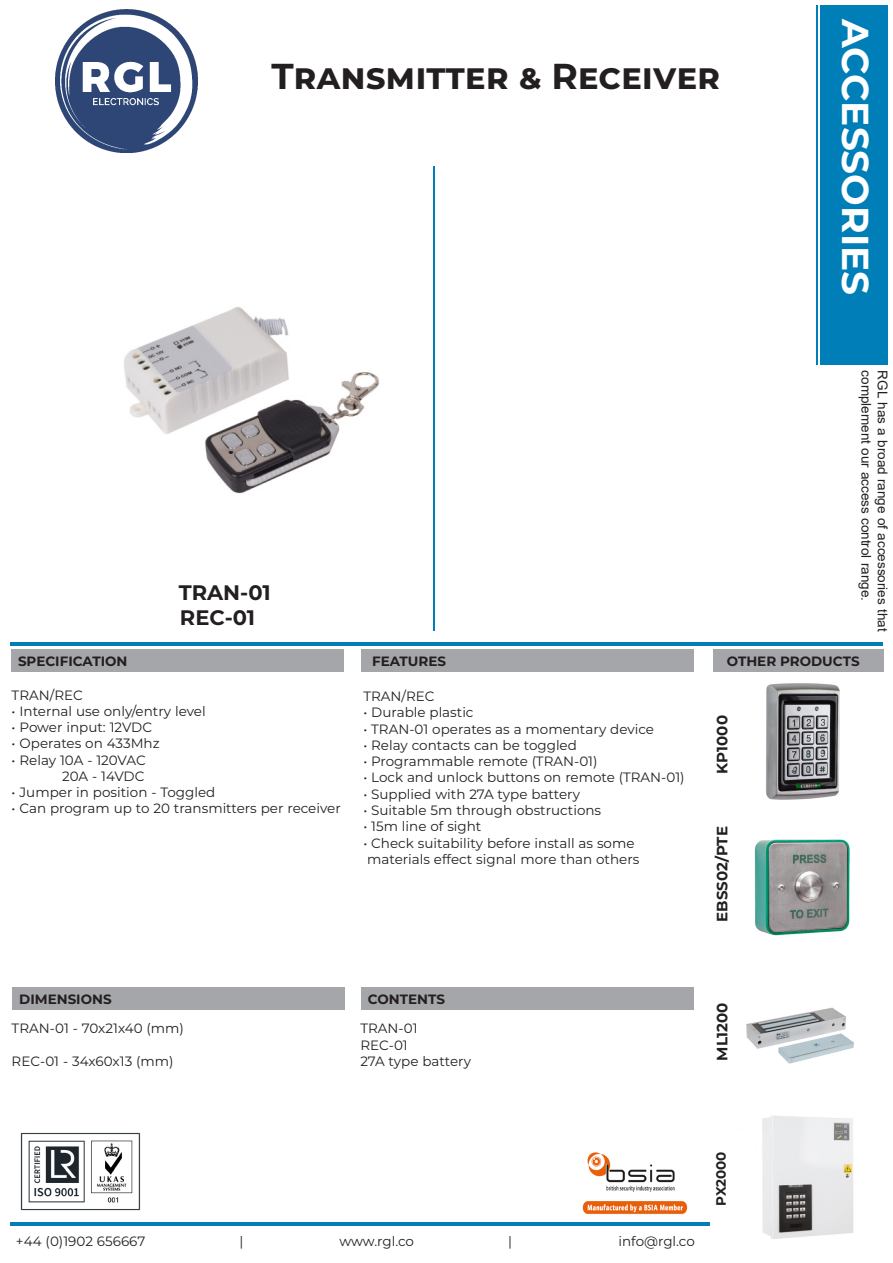
<style>
.page{position:relative;width:893px;height:1263px;background:#fff}
.page>*{position:absolute;margin:0;border:0;box-sizing:border-box;transform-origin:0 0}
.t1{font:700 37.5px "Montserrat";color:#fff}
.t2{font:700 36px "Montserrat";color:#231f20}
.t3{font:700 21px "Montserrat";color:#231f20}
.t4{font:700 15px "Montserrat";color:#231f20}
.t5{font:13.5px "Montserrat";color:#231f20}
.t6{font:13.5px "Arial";color:#231f20}
.t7{font:700 13.5px "Montserrat";color:#231f20}
</style>
<div class="page">
<hr style="left:10px;top:642px;width:873px;height:4px;background:#007eb7">
<div style="left:12px;top:649px;width:332px;height:22px;background:#a5a6aa"></div>
<div style="left:820px;top:5px;width:68px;height:360px;background:#007eb7"></div>
<img style="left:55px;top:9px;width:143px;height:143px">
<img style="left:124px;top:307px;width:255px;height:187px">
<img style="left:754px;top:839px;width:96px;height:97px">
<img style="left:733px;top:671px;width:138px;height:129px">
<img style="left:746px;top:1007px;width:108px;height:57px">
<img style="left:762px;top:1116px;width:92px;height:123px">
<div style="left:362px;top:649px;width:332px;height:22px;background:#a5a6aa"></div>
<div style="left:713px;top:649px;width:171px;height:22px;background:#a5a6aa"></div>
<div style="left:13px;top:987px;width:332px;height:22px;background:#a5a6aa"></div>
<hr style="left:10px;top:1222px;width:700px;height:4px;background:#007eb7">
<div style="left:361px;top:987px;width:333px;height:22px;background:#a5a6aa"></div>
<hr style="left:433px;top:167px;width:2px;height:464px;background:#007eb7">
<hr style="left:816px;top:5px;width:2px;height:360px;background:#007eb7">
<img style="left:582px;top:1152px;width:106px;height:63px">
<img style="left:20px;top:1132px;width:121px;height:79px">
<p class="t7" style="left:18px;top:652px;width:111px">SPECIFICATION</p>
<p class="t2" style="left:272px;top:50px;width:450px">Transmitter &amp; Receiver</p>
<p class="t3" style="left:179px;top:577px;width:94px">TRAN-01</p>
<p class="t3" style="left:180px;top:602px;width:77px">REC-01</p>
<p class="t1" style="left:882px;top:19px;width:278px;rotate:90deg">ACCESSORIES</p>
<p class="t6" style="left:875px;top:370px;width:232px;rotate:90deg">complement our access control range.</p>
<p class="t6" style="left:892px;top:370px;width:262px;rotate:90deg">RGL has a broad range of accessories that</p>
<p class="t7" style="left:372px;top:652px;width:75px">FEATURES</p>
<p class="t7" style="left:727px;top:652px;width:134px">OTHER PRODUCTS</p>
<p class="t5" style="left:12px;top:685px;width:73px">TRAN/REC</p>
<p class="t5" style="left:12px;top:702px;width:196px">• Internal use only/entry level</p>
<p class="t5" style="left:12px;top:718px;width:142px">• Power input: 12VDC</p>
<p class="t5" style="left:12px;top:734px;width:149px">• Operates on 433Mhz</p>
<p class="t5" style="left:12px;top:751px;width:136px">• Relay 10A - 120VAC</p>
<p class="t5" style="left:62px;top:767px;width:84px">20A - 14VDC</p>
<p class="t5" style="left:12px;top:783px;width:205px">• Jumper in position - Toggled</p>
<p class="t5" style="left:12px;top:799px;width:331px">• Can program up to 20 transmitters per receiver</p>
<p class="t5" style="left:363px;top:687px;width:73px">TRAN/REC</p>
<p class="t5" style="left:363px;top:703px;width:112px">• Durable plastic</p>
<p class="t5" style="left:363px;top:719px;width:292px">• TRAN-01 operates as a momentary device</p>
<p class="t5" style="left:363px;top:736px;width:215px">• Relay contacts can be toggled</p>
<p class="t5" style="left:363px;top:752px;width:236px">• Programmable remote (TRAN-01)</p>
<p class="t5" style="left:363px;top:768px;width:323px">• Lock and unlock buttons on remote (TRAN-01)</p>
<p class="t5" style="left:363px;top:785px;width:218px">• Supplied with 27A type battery</p>
<p class="t5" style="left:363px;top:801px;width:239px">• Suitable 5m through obstructions</p>
<p class="t5" style="left:363px;top:817px;width:120px">• 15m line of sight</p>
<p class="t5" style="left:363px;top:833px;width:273px">• Check suitability before install as some</p>
<p class="t5" style="left:367px;top:850px;width:274px">materials effect signal more than others</p>
<p class="t7" style="left:19px;top:990px;width:94px">DIMENSIONS</p>
<p class="t5" style="left:12px;top:1019px;width:174px">TRAN-01 - 70x21x40 (mm)</p>
<p class="t5" style="left:12px;top:1052px;width:164px">REC-01 - 34x60x13 (mm)</p>
<p class="t7" style="left:368px;top:990px;width:79px">CONTENTS</p>
<p class="t5" style="left:360px;top:1019px;width:59px">TRAN-01</p>
<p class="t5" style="left:360px;top:1035px;width:49px">REC-01</p>
<p class="t5" style="left:360px;top:1052px;width:112px">27A type battery</p>
<p class="t4" style="left:711px;top:774px;width:60px;rotate:-90deg">KP1000</p>
<p class="t4" style="left:711px;top:922px;width:97px;rotate:-90deg">EBSS02/PTE</p>
<p class="t4" style="left:711px;top:1060px;width:59px;rotate:-90deg">ML1200</p>
<p class="t5" style="left:16px;top:1232px;width:131px">+44 (0)1902 656667</p>
<p class="t5" style="left:240px;top:1232px;width:5px">|</p>
<p class="t5" style="left:339px;top:1232px;width:76px">www.rgl.co</p>
<p class="t5" style="left:508px;top:1232px;width:5px">|</p>
<p class="t5" style="left:618px;top:1232px;width:78px">info@rgl.co</p>
<p class="t7" style="left:711px;top:1206px;width:56px;rotate:-90deg">PX2000</p>
</div>
